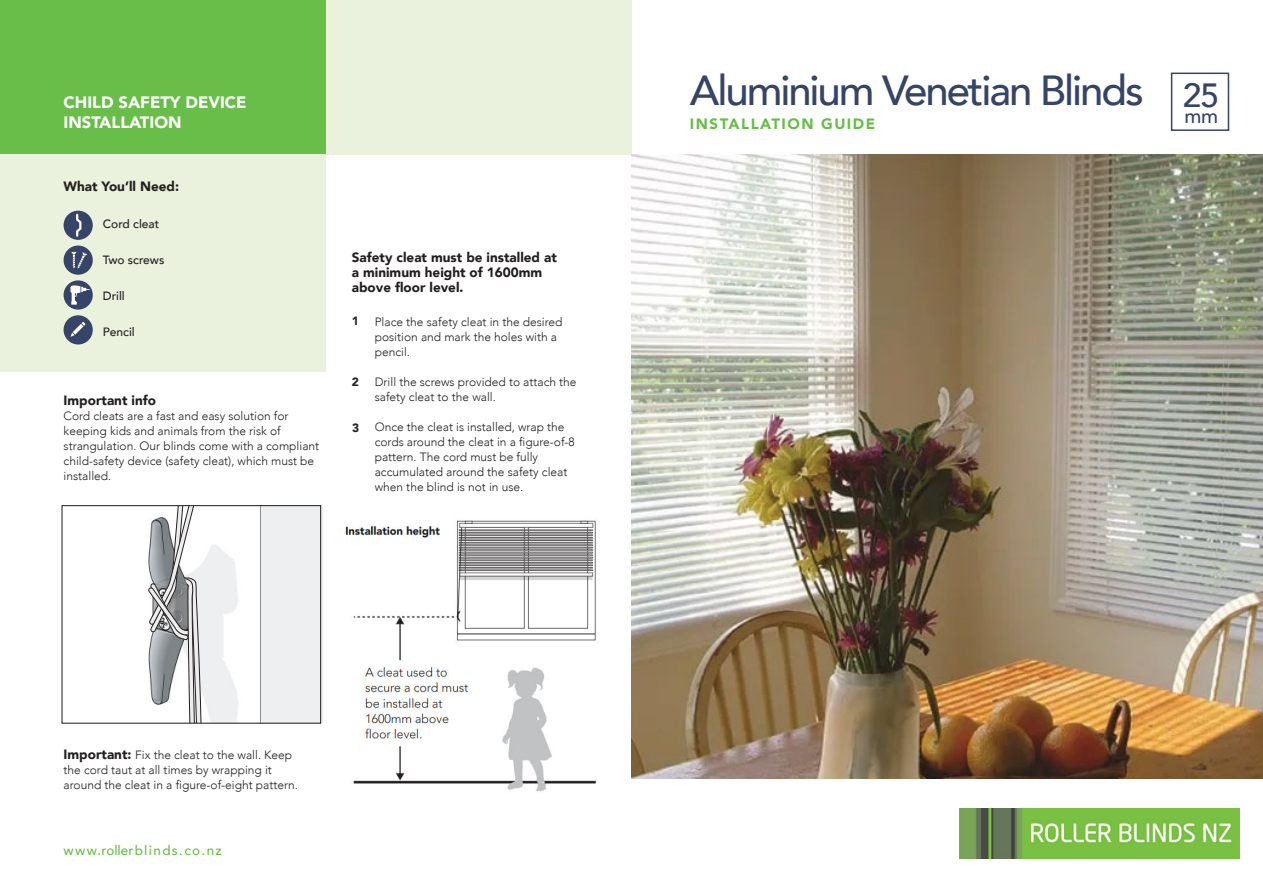
<style>
.page{position:relative;width:1263px;height:893px;background:#fff}
.page>*{position:absolute;margin:0;border:0;box-sizing:border-box;transform-origin:0 0}
.t1{font:500 42px "Avenir";letter-spacing:-.05em;color:#354467}
.t2{font:500 33.6px "Avenir";color:#354467}
.t3{font:900 16.5px/19.8px "Avenir";color:#fff}
.t4{font:900 15px "Avenir";letter-spacing:.1em;color:#69bd49}
.t5{font:900 13.5px/15px "Avenir";color:#231f20}
.t6{font:500 13.5px "Avenir";letter-spacing:.1em;color:#69bd49}
.t7{font:300 12px/15px "Avenir";color:#231f20}
.t8{font:500 12px "Avenir";color:#231f20}
.t9{font:900 12px "Avenir";color:#231f20}
.s1{font-weight:900;font-size:13.5px}
</style>
<div class="page">
<img style="left:201px;top:506px;width:121px;height:217px">
<div style="left:0;top:0;width:326px;height:371px;background:#eaf1dd"></div>
<div style="left:0;top:0;width:631px;height:154px;background:#eaf1dd"></div>
<div style="left:0;top:0;width:326px;height:153px;background:#69bd49"></div>
<img style="left:631px;top:154px;width:632px;height:624px">
<div style="left:64px;top:315px;width:29px;height:29px;background:#354467;border-radius:50%"></div>
<div style="left:64px;top:280px;width:29px;height:30px;background:#354467;border-radius:50%"></div>
<div style="left:64px;top:246px;width:29px;height:29px;background:#354467;border-radius:50%"></div>
<div style="left:64px;top:211px;width:29px;height:29px;background:#354467;border-radius:50%"></div>
<svg style="left:70px;top:285px;width:20px;height:20px"></svg>
<svg style="left:71px;top:252px;width:16px;height:16px"></svg>
<svg style="left:70px;top:322px;width:15px;height:15px"></svg>
<svg style="left:76px;top:214px;width:5px;height:23px"></svg>
<div style="left:1171px;top:73px;width:58px;height:58px;border:2px solid #354467"></div>
<svg style="left:148px;top:507px;width:53px;height:215px"></svg>
<div style="left:62px;top:505px;width:259px;height:219px;border:1px solid #231f20"></div>
<img style="left:345px;top:520px;width:251px;height:272px">
<img style="left:960px;top:809px;width:280px;height:50px">
<h3 class="t3" style="left:64px;top:94px;width:185px">CHILD SAFETY DEVICE<br>INSTALLATION</h3>
<p class="t5" style="left:64px;top:180px;width:117px">What You’ll Need:</p>
<p class="t8" style="left:103px;top:217px;width:58px">Cord cleat</p>
<p class="t8" style="left:103px;top:253px;width:63px">Two screws</p>
<p class="t8" style="left:103px;top:289px;width:23px">Drill</p>
<p class="t8" style="left:103px;top:325px;width:34px">Pencil</p>
<p class="t5" style="left:64px;top:393px;width:94px">Important info</p>
<p class="t7" style="left:64px;top:409px;width:257px">Cord cleats are a fast and easy solution for keeping kids and animals from the risk of strangulation. Our blinds come with a compliant child-safety device (safety cleat), which must be installed.</p>
<p class="t5" style="left:352px;top:251px;width:206px">Safety cleat must be installed at a minimum height of 1600mm above floor level.</p>
<p class="t9" style="left:352px;top:316px;width:9px">1</p>
<p class="t9" style="left:352px;top:377px;width:9px">2</p>
<p class="t9" style="left:352px;top:423px;width:9px">3</p>
<p class="t7" style="left:375px;top:315px;width:189px">Place the safety cleat in the desired position and mark the holes with a pencil.</p>
<p class="t7" style="left:375px;top:375px;width:203px">Drill the screws provided to attach the safety cleat to the wall.</p>
<p class="t7" style="left:375px;top:420px;width:202px">Once the cleat is installed, wrap the cords around the cleat in a figure-of-8 pattern. The cord must be fully accumulated around the safety cleat when the blind is not in use.</p>
<p class="t7" style="left:64px;top:749px;width:236px"><span class="s1">Important:</span> Fix the cleat to the wall. Keep the cord taut at all times by wrapping it around the cleat in a figure-of-eight pattern.</p>
<p class="t6" style="left:64px;top:843px;width:160px">www.rollerblinds.co.nz</p>
<h1 class="t1" style="left:690px;top:66px;width:530px">Aluminium Venetian Blinds <sub>mm</sub></h1>
<h2 class="t2" style="left:1183px;top:76px;width:38px">25</h2>
<p class="t4" style="left:690px;top:118px;width:187px">INSTALLATION GUIDE</p>
</div>
